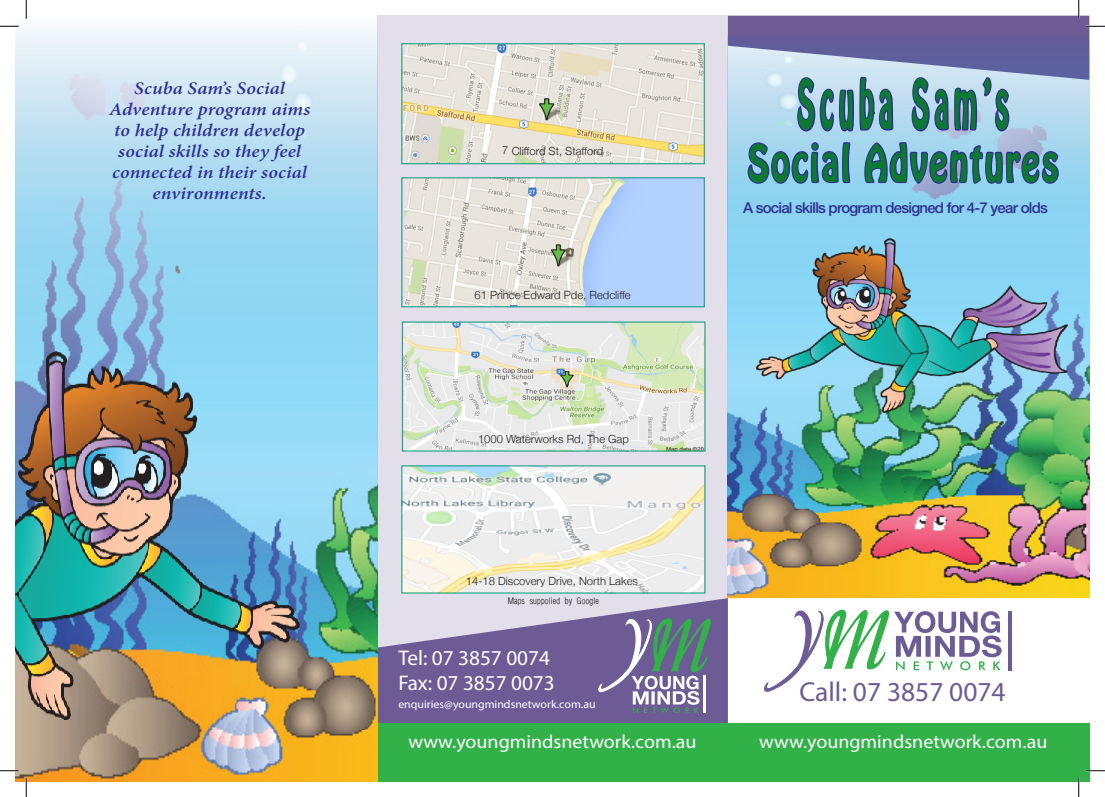
<style>
.page{position:relative;width:1105px;height:797px;background:#fff}
.page>*{position:absolute;margin:0;border:0;box-sizing:border-box;transform-origin:0 0}
.t1{font:60px "Hobo Std";letter-spacing:.2em;color:#0d7a32;scale:.45 1}
.t2{font:45px "Hobo Std";letter-spacing:.075em;color:#0d7a32;scale:.73 1}
.t3{font:27.5px "Myriad Pro";color:#6d5b96}
.t4{font:21.25px "Myriad Pro";color:#fff}
.t5{font:19px "Myriad Pro";color:#fff;scale:1.05 1}
.t6{font:italic 700 17.5px/21px "Adobe Hebrew";letter-spacing:.005em;color:#2e3092;text-align:center;scale:1.1 1}
.t7{font:500 15px "Helvetica Neue";letter-spacing:-.05em;color:#2e3092}
.t8{font:300 11.25px "Helvetica Neue";color:#231f20}
.t9{font:11.25px "Myriad Pro";color:#fff;scale:1.05 1}
.t10{font:10px "Helvetica Condensed Light Li";color:#231f20}
.s1{font-size:11.88px}
</style>
<div class="page">
<div style="left:377px;top:16px;width:351px;height:765px;background:#e2deea"></div>
<svg style="left:377px;top:598px;width:351px;height:125px;fill:#6d5b96"></svg>
<div style="left:377px;top:723px;width:712px;height:58px;background:#32b149"></div>
<hr style="left:1008px;top:611px;width:4px;height:59px;background:#6d5b96">
<svg style="left:764px;top:609px;width:238px;height:83px"></svg>
<svg style="left:596px;top:611px;width:117px;height:102px"></svg>
<img style="left:404px;top:179px;width:299px;height:126px">
<div style="left:401px;top:177px;width:304px;height:130px;border:1px solid #2da48d"></div>
<img style="left:404px;top:323px;width:300px;height:126px">
<div style="left:402px;top:321px;width:304px;height:130px;border:1px solid #2da48d"></div>
<img style="left:403px;top:467px;width:301px;height:124px">
<div style="left:401px;top:465px;width:305px;height:128px;border:1px solid #2da48d"></div>
<img style="left:403px;top:45px;width:300px;height:117px">
<div style="left:401px;top:43px;width:304px;height:121px;border:1px solid #2da48d"></div>
<img style="left:728px;top:133px;width:361px;height:464px">
<img style="left:757px;top:238px;width:310px;height:174px">
<svg style="left:746px;top:141px;width:106px;height:44px"></svg>
<svg style="left:863px;top:141px;width:197px;height:44px"></svg>
<img style="left:16px;top:28px;width:361px;height:753px">
<img style="left:16px;top:351px;width:283px;height:368px">
<svg style="left:0;top:25px;width:19px;height:2px"></svg>
<svg style="left:0;top:770px;width:19px;height:1px"></svg>
<svg style="left:1086px;top:770px;width:19px;height:1px"></svg>
<svg style="left:25px;top:0;width:2px;height:19px"></svg>
<svg style="left:25px;top:778px;width:2px;height:19px"></svg>
<svg style="left:728px;top:0;width:377px;height:133px"></svg>
<svg style="left:1078px;top:778px;width:1px;height:19px"></svg>
<p class="t6" style="left:109px;top:78px;width:184px">Scuba Sam’s Social<br>Adventure program aims to help children develop social skills so they feel connected in their social environments.</p>
<p class="t8" style="left:502px;top:144px;width:102px">7 Clifford St, Stafford</p>
<p class="t8" style="left:474px;top:288px;width:158px">61 Prince Edward Pde, Redcliffe</p>
<p class="t8" style="left:478px;top:432px;width:152px">1000 Waterworks Rd, The Gap</p>
<p class="t8" style="left:466px;top:574px;width:174px">14-18 Discovery Drive, North Lakes</p>
<p class="t10" style="left:508px;top:597px;width:93px">Maps suppolied by Google</p>
<p class="t1" style="left:797px;top:63px;width:472px">Scuba Sam’s</p>
<p class="t2" style="left:748px;top:132px;width:428px">Social Adventures</p>
<p class="t7" style="left:743px;top:199px;width:306px">A social skills program designed for 4-7 year olds</p>
<p class="t4" style="left:398px;top:645px;width:153px">Tel: 07 3857 0074</p>
<p class="t4" style="left:398px;top:670px;width:158px">Fax: 07 3857 0073</p>
<p class="t9" style="left:398px;top:697px;width:189px">enquiries@youngmindsnetwork.com<span class="s1">.au</span></p>
<p class="t5" style="left:408px;top:729px;width:276px">www.youngmindsnetwork.com.au</p>
<p class="t5" style="left:759px;top:729px;width:276px">www.youngmindsnetwork.com.au</p>
<p class="t3" style="left:799px;top:674px;width:208px">Call: 07 3857 0074</p>
</div>
